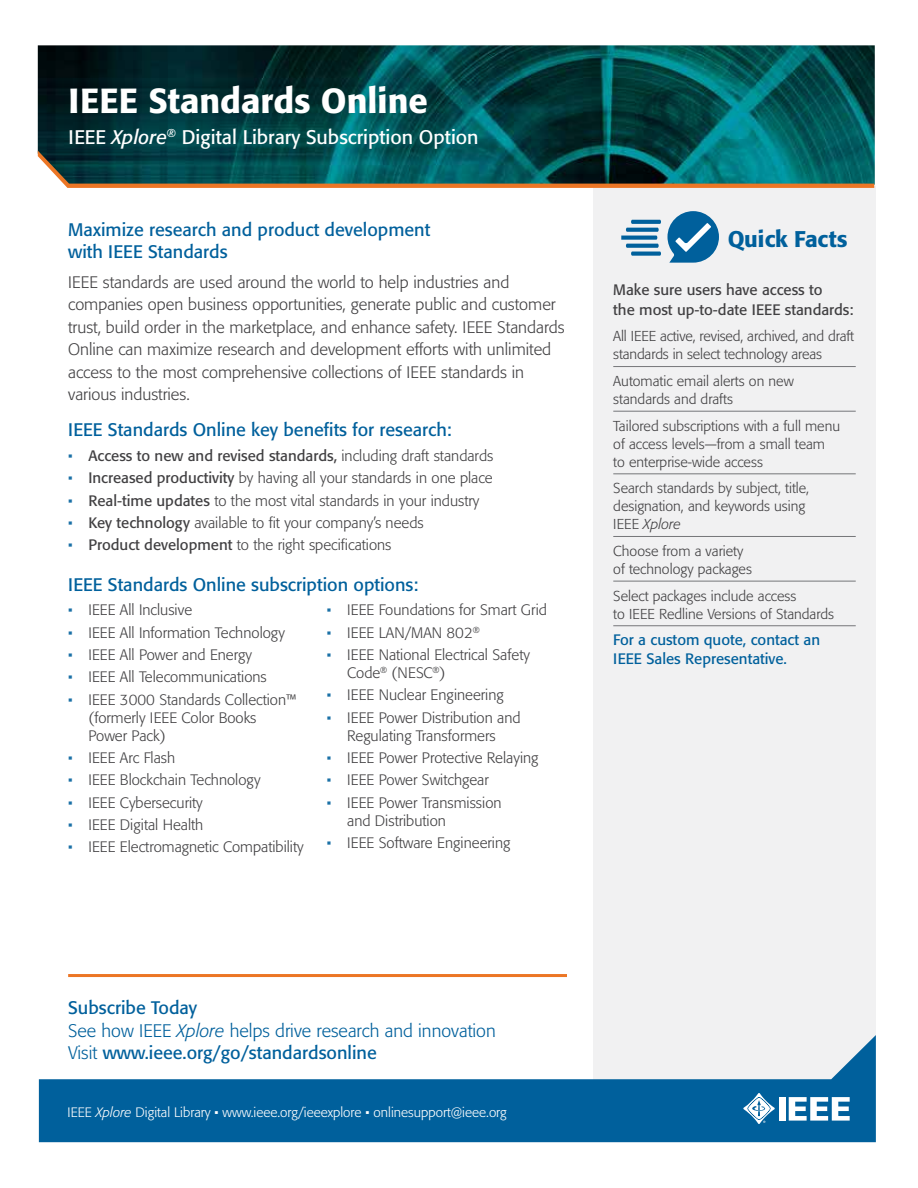
<style>
.page{position:relative;width:918px;height:1188px;background:#fff}
.page>*{position:absolute;margin:0;border:0;box-sizing:border-box;transform-origin:0 0}
.t1{font:500 34.5px "Formata";color:#fff}
.t2{font:500 22.5px "Formata";letter-spacing:-.01em;color:#00609c}
.t3{font:19.5px "Formata";color:#fff}
.t4{font:18px/22.5px "Formata";color:#00609c}
.t5{font:300 18px/22.5px "Formata";color:#00609c}
.t6{font:300 16.5px/22.5px "Formata";color:#414042}
.t7{font:300 15px/18px "Formata";color:#414042}
.t8{font:15px/19.5px "Formata";color:#414042}
.t9{font:15px/19.5px "Formata";color:#00609c}
.t10{font:300 14.25px/18px "Formata";color:#414042}
.t11{font:300 13.5px "Formata";color:#fff}
.s1{font-style:italic}
.s2{font-weight:300;color:#1a70a6}
.s3{font-weight:300}
.s4{color:#1a70a6}
.s5{font-weight:400}
</style>
<div class="page">
<img style="left:38px;top:45px;width:837px;height:140px">
<div style="left:593px;top:186px;width:283px;height:849px;background:#f1f1f2"></div>
<svg style="left:39px;top:1035px;width:837px;height:107px;fill:#00609c"></svg>
<div style="left:779px;top:1097px;width:6px;height:24px;background:#fff"></div>
<svg style="left:789px;top:1097px;width:61px;height:24px"></svg>
<svg style="left:743px;top:1093px;width:32px;height:31px"></svg>
<hr style="left:68px;top:974px;width:499px;height:3px;background:#ec7625">
<svg style="left:621px;top:220px;width:40px;height:36px"></svg>
<svg style="left:667px;top:211px;width:52px;height:52px"></svg>
<svg style="left:38px;top:151px;width:836px;height:37px;background:#225c57"></svg>
<hr style="left:613px;top:366px;width:243px;height:1px;background:#757679">
<hr style="left:613px;top:411px;width:243px;height:1px;background:#757679">
<hr style="left:613px;top:473px;width:243px;height:1px;background:#757679">
<hr style="left:613px;top:536px;width:243px;height:1px;background:#757679">
<hr style="left:613px;top:581px;width:243px;height:1px;background:#757679">
<hr style="left:613px;top:625px;width:243px;height:1px;background:#757679">
<h1 class="t1" style="left:69px;top:80px;width:361px">IEEE Standards Online</h1>
<h3 class="t3" style="left:69px;top:125px;width:412px">IEEE <span class="s1">Xplore</span><sup>®</sup> Digital Library Subscription Option</h3>
<p class="t4" style="left:68px;top:218px;width:364px">Maximize research and product development with IEEE Standards</p>
<p class="t6" style="left:68px;top:271px;width:498px">IEEE standards are used around the world to help industries and companies open business opportunities, generate public and customer trust, build order in the marketplace, and enhance safety. IEEE Standards Online can maximize research and development efforts with unlimited access to the most comprehensive collections of IEEE standards in various industries.</p>
<p class="t4" style="left:68px;top:419px;width:385px">IEEE Standards Online key benefits for research:</p>
<p class="t8" style="left:68px;top:446px;width:427px"><span class="s2">•</span> Access to new and revised standards, <span class="s3">including draft standards</span></p>
<p class="t7" style="left:68px;top:469px;width:426px"><span class="s4">•</span> <span class="s5">Increased productivity</span> by having all your standards in one place</p>
<p class="t7" style="left:68px;top:491px;width:413px"><span class="s4">•</span> <span class="s5">Real-time updates</span> to the most vital standards in your industry</p>
<p class="t7" style="left:68px;top:514px;width:357px"><span class="s4">•</span> <span class="s5">Key technology</span> available to fit your company’s needs</p>
<p class="t7" style="left:68px;top:536px;width:325px"><span class="s4">•</span> <span class="s5">Product development</span> to the right specifications</p>
<p class="t4" style="left:68px;top:573px;width:352px">IEEE Standards Online subscription options:</p>
<p class="t7" style="left:68px;top:601px;width:125px"><span class="s4">•</span> IEEE All Inclusive</p>
<p class="t7" style="left:68px;top:624px;width:218px"><span class="s4">•</span> IEEE All Information Technology</p>
<p class="t7" style="left:68px;top:646px;width:186px"><span class="s4">•</span> IEEE All Power and Energy</p>
<p class="t7" style="left:68px;top:668px;width:200px"><span class="s4">•</span> IEEE All Telecommunications</p>
<p class="t7" style="left:88px;top:690px;width:210px;text-indent:-20px"><span class="s4">•</span> IEEE 3000 Standards Collection™ (formerly IEEE Color Books<br>Power Pack)</p>
<p class="t7" style="left:68px;top:749px;width:109px"><span class="s4">•</span> IEEE Arc Flash</p>
<p class="t7" style="left:68px;top:771px;width:194px"><span class="s4">•</span> IEEE Blockchain Technology</p>
<p class="t7" style="left:68px;top:793px;width:136px"><span class="s4">•</span> IEEE Cybersecurity</p>
<p class="t7" style="left:68px;top:816px;width:137px"><span class="s4">•</span> IEEE Digital Health</p>
<p class="t7" style="left:68px;top:838px;width:237px"><span class="s4">•</span> IEEE Electromagnetic Compatibility</p>
<p class="t7" style="left:327px;top:601px;width:222px"><span class="s4">•</span> IEEE Foundations for Smart Grid</p>
<p class="t7" style="left:327px;top:624px;width:154px"><span class="s4">•</span> IEEE LAN/MAN 802<sup>®</sup></p>
<p class="t7" style="left:347px;top:646px;width:184px;text-indent:-20px"><span class="s4">•</span> IEEE National Electrical Safety<br>Code<sup>®</sup> (NESC<sup>®</sup>)</p>
<p class="t7" style="left:327px;top:686px;width:178px"><span class="s4">•</span> IEEE Nuclear Engineering</p>
<p class="t7" style="left:327px;top:708px;width:195px;text-align:center"><span class="s4">•</span> IEEE Power Distribution and<br>Regulating Transformers</p>
<p class="t7" style="left:327px;top:749px;width:213px"><span class="s4">•</span> IEEE Power Protective Relaying</p>
<p class="t7" style="left:327px;top:771px;width:163px"><span class="s4">•</span> IEEE Power Switchgear</p>
<p class="t7" style="left:347px;top:793px;width:156px;text-indent:-20px"><span class="s4">•</span> IEEE Power Transmission and Distribution</p>
<p class="t7" style="left:327px;top:834px;width:185px"><span class="s4">•</span> IEEE Software Engineering</p>
<h2 class="t2" style="left:728px;top:225px;width:122px">Quick Facts</h2>
<p class="t8" style="left:613px;top:280px;width:242px">Make sure users have access to<br>the most up-to-date IEEE standards:</p>
<p class="t10" style="left:613px;top:328px;width:242px">All IEEE active, revised, archived, and draft standards in select technology areas</p>
<p class="t10" style="left:613px;top:372px;width:182px">Automatic email alerts on new standards and drafts</p>
<p class="t10" style="left:613px;top:417px;width:228px">Tailored subscriptions with a full menu of access levels—from a small team to enterprise-wide access</p>
<p class="t10" style="left:613px;top:479px;width:197px">Search standards by subject, title, designation, and keywords using<br>IEEE <span class="s1">Xplore</span></p>
<p class="t10" style="left:613px;top:542px;width:140px">Choose from a variety of technology packages</p>
<p class="t10" style="left:613px;top:587px;width:222px">Select packages include access<br>to IEEE Redline Versions of Standards</p>
<p class="t9" style="left:613px;top:630px;width:208px">For a custom quote, contact an<br>IEEE Sales Representative.</p>
<p class="t5" style="left:68px;top:997px;width:429px"><span class="s5">Subscribe Today<br></span>See how IEEE <span class="s1">Xplore</span> helps drive research and innovation<br>Visit <span class="s5">www.ieee.org/go/standardsonline</span></p>
<p class="t11" style="left:68px;top:1104px;width:441px">IEEE <span class="s1">Xplore</span> Digital Library • www.ieee.org/ieeexplore • onlinesupport@ieee.org</p>
</div>
